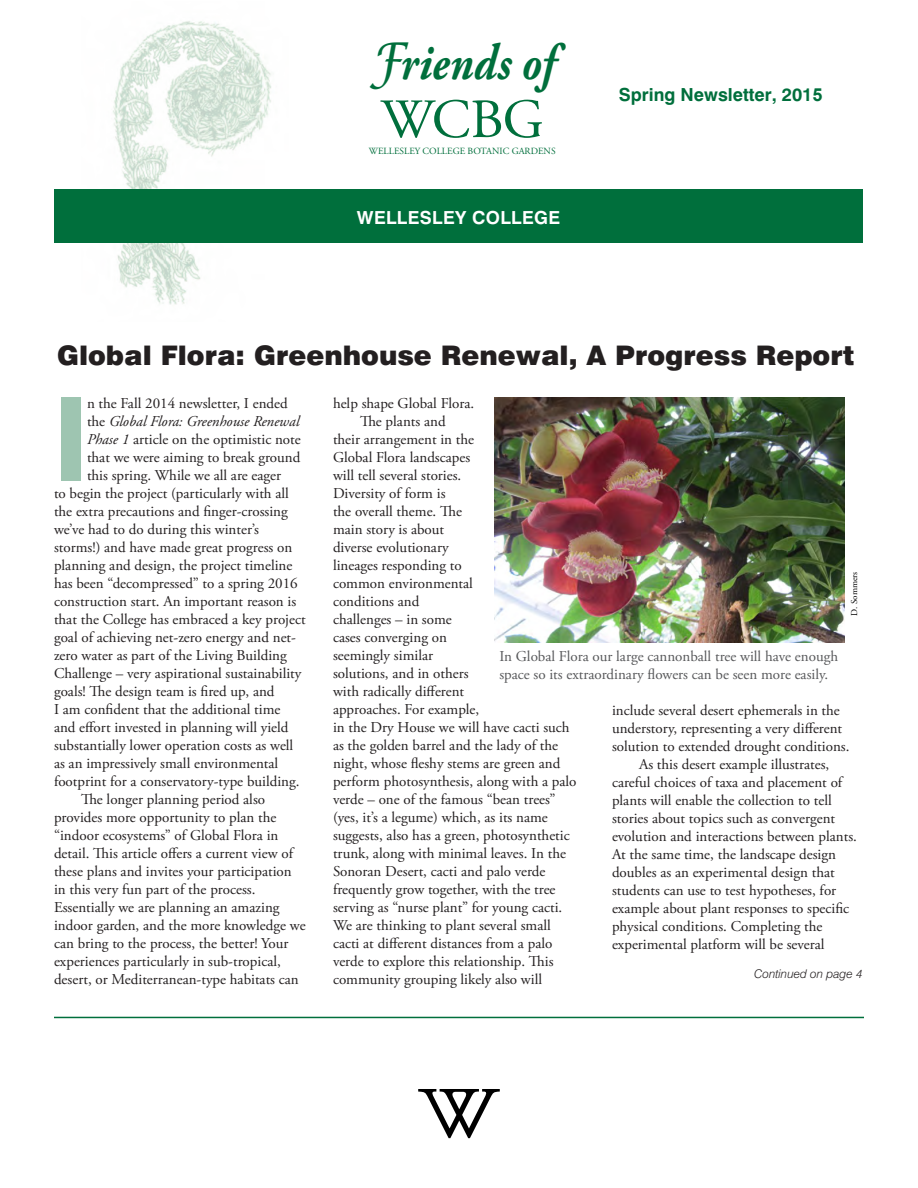
<style>
.page{position:relative;width:918px;height:1188px;background:#fff}
.page>*{position:absolute;margin:0;border:0;box-sizing:border-box;transform-origin:0 0}
.t1{font:900 condensed 110.7px "Swiss 721 BT";color:#9ec5b1}
.t2{font:55.35px "Adobe Garamond Pro";color:#006f3c}
.t3{font:italic 700 51px "Adobe Garamond Pro";letter-spacing:.01em;color:#006f3c;scale:.85 1}
.t4{font:900 27px "Swiss 721 BT";color:#231f20}
.Volume_and_date{font:700 18px "Swiss 721 BT";color:#006f3c}
.t5{font:700 18px "Swiss 721 BT";letter-spacing:.02em;color:#fff}
.t6{font:15px/18px "Adobe Garamond Pro";color:#231f20}
.Photo_credit{font:15px/18px "Adobe Garamond Pro";color:#57585a}
.t7{font:italic 15px "Adobe Garamond Pro";color:#231f20}
.Continued_on{font:italic 300 12px "Swiss 721 BT";color:#231f20}
.t8{font:9.45px "Adobe Garamond Pro";color:#006f3c}
.Photo_credit-2{font:9px "Adobe Garamond Pro";color:#000}
.s1{font-family:"Lucida Calligraphy";font-weight:400}
.s2{font-family:"Arial"}
.s3{font-style:normal}
.s4{font-style:italic}
</style>
<div class="page">
<img style="left:113px;top:21px;width:158px;height:284px">
<div style="left:55px;top:189px;width:808px;height:54px;background:#006f3c"></div>
<hr style="left:54px;top:1017px;width:810px;height:1px;background:#006f3c">
<svg style="left:418px;top:1089px;width:82px;height:49px"></svg>
<img style="left:494px;top:397px;width:350px;height:245px">
<p class="t3" style="left:370px;top:33px;width:219px"><span class="s1">F</span>riends of</p>
<p class="t2" style="left:381px;top:86px;width:165px">WCBG</p>
<p class="t8" style="left:369px;top:146px;width:188px">WELLESLEY COLLEGE BOTANIC GARDENS</p>
<p class="t5" style="left:357px;top:206px;width:205px">WELLESLEY COLLEGE</p>
<p class="Volume_and_date" style="left:619px;top:84px;width:205px">Spring Newsletter, 201<span class="s2">5</span></p>
<p class="t4" style="left:57px;top:339px;width:799px">Global Flora: Greenhouse Renewal, A Progress Report</p>
<p class="t1" style="left:54px;top:374px;width:35px">I</p>
<p class="t6" style="left:87px;top:395px;width:202px">n the Fall 2014 newsletter, I ended</p>
<p class="t7" style="left:87px;top:413px;width:214px"><span class="s3">the</span> Global Flora: Greenhouse Renewal</p>
<p class="t6" style="left:87px;top:431px;width:215px"><span class="s4">Phase 1</span> article on the optimistic note</p>
<p class="t6" style="left:87px;top:449px;width:215px">that we were aiming to break ground</p>
<p class="t6" style="left:87px;top:467px;width:196px">this spring. While we all are eager</p>
<p class="t6" style="left:54px;top:485px;width:236px">to begin the project (particularly with all</p>
<p class="t6" style="left:54px;top:503px;width:235px">the extra precautions and finger-crossing</p>
<p class="t6" style="left:54px;top:521px;width:206px">we’ve had to do during this winter’s</p>
<p class="t6" style="left:54px;top:539px;width:240px">storms!) and have made great progress on</p>
<p class="t6" style="left:54px;top:557px;width:240px">planning and design, the project timeline</p>
<p class="t6" style="left:54px;top:575px;width:245px">has been “decompressed” to a spring 2016</p>
<p class="t6" style="left:54px;top:593px;width:244px">construction start. An important reason is</p>
<p class="t6" style="left:54px;top:611px;width:253px">that the College has embraced a key project</p>
<p class="t6" style="left:54px;top:629px;width:244px">goal of achieving net-zero energy and net-</p>
<p class="t6" style="left:54px;top:647px;width:234px">zero water as part of the Living Building</p>
<p class="t6" style="left:54px;top:665px;width:249px">Challenge – very aspirational sustainability</p>
<p class="t6" style="left:54px;top:683px;width:222px">goals! The design team is fired up, and</p>
<p class="t6" style="left:54px;top:701px;width:228px">I am confident that the additional time</p>
<p class="t6" style="left:54px;top:719px;width:236px">and effort invested in planning will yield</p>
<p class="t6" style="left:54px;top:737px;width:241px">substantially lower operation costs as well</p>
<p class="t6" style="left:54px;top:755px;width:226px">as an impressively small environmental</p>
<p class="t6" style="left:54px;top:773px;width:247px">footprint for a conservatory-type building.</p>
<p class="t6" style="left:54px;top:791px;width:253px;text-indent:27px">The longer planning period also provides more opportunity to plan the “indoor ecosystems” of Global Flora in detail. This article offers a current view of these plans and invites your participation in this very fun part of the process.<br>Essentially we are planning an amazing indoor garden, and the more knowledge we can bring to the process, the better! Your experiences particularly in sub-tropical, desert, or Mediterranean-type habitats can</p>
<p class="t6" style="left:333px;top:395px;width:143px">help shape Global Flora.</p>
<p class="t6" style="left:333px;top:413px;width:245px;text-indent:27px">The plants and<br>their arrangement in the<br>Global Flora landscapes<br>will tell several stories.<br>Diversity of form is<br>the overall theme. The<br>main story is about<br>diverse evolutionary<br>lineages responding to<br>common environmental<br>conditions and<br>challenges – in some<br>cases converging on<br>seemingly similar<br>solutions, and in others<br>with radically different<br>approaches. For example,<br>in the Dry House we will have cacti such as the golden barrel and the lady of the night, whose fleshy stems are green and perform photosynthesis, along with a palo verde – one of the famous “bean trees” (yes, it’s a legume) which, as its name suggests, also has a green, photosynthetic trunk, along with minimal leaves. In the<br>Sonoran Desert, cacti and palo verde frequently grow together, with the tree serving as “nurse plant” for young cacti.<br>We are thinking to plant several small cacti at different distances from a palo verde to explore this relationship. This community grouping likely also will</p>
<p class="Photo_credit-2" style="left:849px;top:616px;width:45px;rotate:-90deg">D. Sommers</p>
<p class="Photo_credit" style="left:499px;top:648px;width:340px">In Global Flora our large cannonball tree will have enough space so its extraordinary flowers can be seen more easily.</p>
<p class="t6" style="left:612px;top:702px;width:239px">include several desert ephemerals in the understory, representing a very different solution to extended drought conditions.</p>
<p class="t6" style="left:612px;top:756px;width:247px;text-indent:27px">As this desert example illustrates, careful choices of taxa and placement of plants will enable the collection to tell stories about topics such as convergent evolution and interactions between plants.<br>At the same time, the landscape design doubles as an experimental design that students can use to test hypotheses, for example about plant responses to specific physical conditions. Completing the experimental platform will be several</p>
<p class="Continued_on" style="left:754px;top:967px;width:110px">Continued on page 4</p>
</div>
